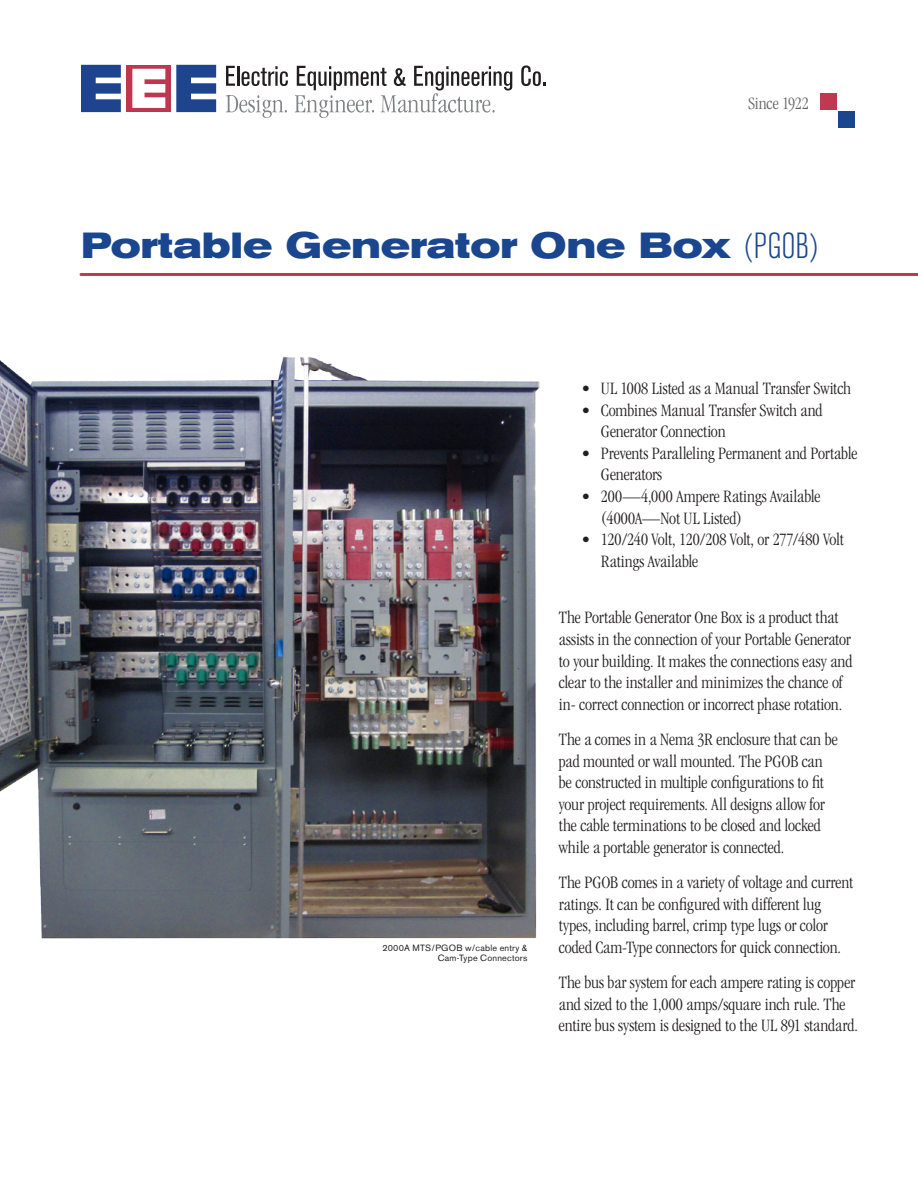
<style>
.page{position:relative;width:918px;height:1188px;background:#fff}
.page>*{position:absolute;margin:0;border:0;box-sizing:border-box;transform-origin:0 0}
.Product_Name{font:700 expanded 36px "Akzidenz Grotesk BE";letter-spacing:.005em;color:#1a468f}
.Body_Copy{font:300 condensed 18px/21.6px "Garamond";color:#231f20}
.Body_Copy-2{font:300 condensed 18px "Garamond";letter-spacing:-.01em;color:#636366}
.t1{font:9px/10.8px "Akzidenz Grotesk BE";letter-spacing:.025em;color:#231f20;text-align:right}
.s1{font-weight:300;font-stretch:condensed}
</style>
<div class="page">
<hr style="left:81px;top:273px;width:837px;height:3px;background:#c03852">
<div style="left:820px;top:94px;width:17px;height:16px;background:#c03852"></div>
<div style="left:838px;top:111px;width:16px;height:16px;background:#1a468f"></div>
<img style="left:0;top:357px;width:540px;height:582px">
<svg style="left:226px;top:66px;width:9px;height:20px"></svg>
<hr style="left:237px;top:66px;width:2px;height:20px;background:#231f20">
<svg style="left:242px;top:66px;width:46px;height:20px"></svg>
<svg style="left:521px;top:65px;width:24px;height:21px"></svg>
<div style="left:126px;top:65px;width:45px;height:47px;background:#be3751"></div>
<svg style="left:81px;top:65px;width:40px;height:47px;background:#40619f"></svg>
<svg style="left:132px;top:69px;width:33px;height:39px"></svg>
<svg style="left:176px;top:65px;width:40px;height:47px;background:#41619f"></svg>
<svg style="left:295px;top:66px;width:217px;height:52px"></svg>
<svg style="left:226px;top:95px;width:61px;height:23px"></svg>
<p class="Body_Copy-2" style="left:748px;top:94px;width:62px">Since 1922</p>
<p class="Product_Name" style="left:81px;top:225px;width:738px">Portable Generator One Box <span class="s1">(PGOB)</span></p>
<p class="t1" style="left:382px;top:942px;width:147px">2000A MTS/PGOB w/cable entry &amp;<br>Cam-Type Connectors</p>
<p class="Body_Copy" style="left:581px;top:378px;width:271px">• UL 1008 Listed as a Manual Transfer Switch</p>
<p class="Body_Copy" style="left:601px;top:399px;width:223px;text-indent:-20px">• Combines Manual Transfer Switch and<br>Generator Connection</p>
<p class="Body_Copy" style="left:601px;top:442px;width:258px;text-indent:-20px">• Prevents Paralleling Permanent and Portable<br>Generators</p>
<p class="Body_Copy" style="left:601px;top:486px;width:221px;text-indent:-20px">• 200—4,000 Ampere Ratings Available (4000A—Not UL Listed)</p>
<p class="Body_Copy" style="left:601px;top:529px;width:244px;text-indent:-20px">• 120/240 Volt, 120/208 Volt, or 277/480 Volt<br>Ratings Available</p>
<p class="Body_Copy" style="left:559px;top:607px;width:295px">The Portable Generator One Box is a product that assists in the connection of your Portable Generator to your building. It makes the connections easy and clear to the installer and minimizes the chance of in- correct connection or incorrect phase rotation.</p>
<p class="Body_Copy" style="left:559px;top:729px;width:280px">The a comes in a Nema 3R enclosure that can be pad mounted or wall mounted. The PGOB can be constructed in multiple configurations to fit your project requirements. All designs allow for the cable terminations to be closed and locked while a portable generator is connected.</p>
<p class="Body_Copy" style="left:559px;top:872px;width:296px">The PGOB comes in a variety of voltage and current ratings. It can be configured with different lug types, including barrel, crimp type lugs or color coded Cam-Type connectors for quick connection.</p>
<p class="Body_Copy" style="left:559px;top:972px;width:300px">The bus bar system for each ampere rating is copper and sized to the 1,000 amps/square inch rule. The entire bus system is designed to the UL 891 standard.</p>
</div>
